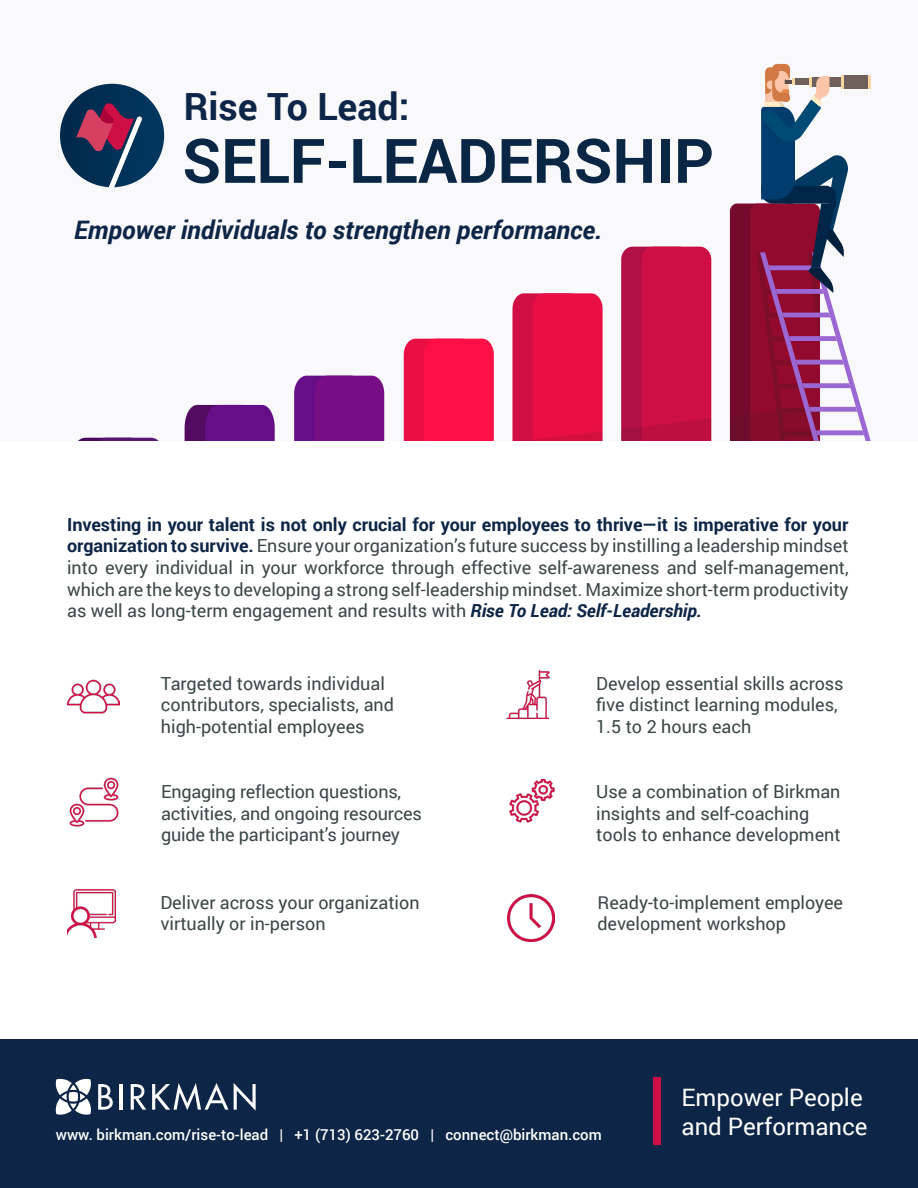
<style>
.page{position:relative;width:918px;height:1188px;background:#fff}
.page>*{position:absolute;margin:0;border:0;box-sizing:border-box;transform-origin:0 0}
.t1{font:700 61.5px "Roboto";color:#0a2645}
.t2{font:700 37.5px "Roboto";color:#0d2546}
.t3{font:italic 700 25.5px "Roboto";color:#0d2546}
.t4{font:24px "Roboto";color:#fff}
.t5{font:18px/21.6px "Roboto";color:#3c4647}
.Body_Paragraphs{font:500 15px "Roboto";color:#fff}
.s1{font-weight:700;color:#0d2546}
.s2{font-weight:700;font-style:italic;color:#0d2546}
</style>
<div class="page">
<div style="left:0;top:0;width:918px;height:440px;background:#f9f9fb"></div>
<svg style="left:404px;top:339px;width:90px;height:101px;background:#f91046"></svg>
<svg style="left:294px;top:376px;width:90px;height:64px;background:#751186"></svg>
<svg style="left:185px;top:405px;width:90px;height:35px;background:#661681"></svg>
<svg style="left:512px;top:293px;width:91px;height:147px;background:#e31348"></svg>
<svg style="left:621px;top:247px;width:90px;height:193px;background:#c61046"></svg>
<svg style="left:79px;top:438px;width:79px;height:2px"></svg>
<svg style="left:730px;top:64px;width:141px;height:376px"></svg>
<div style="left:0;top:1040px;width:918px;height:148px;background:#0d2546"></div>
<div style="left:653px;top:1078px;width:7px;height:67px;background:#ce0f45"></div>
<svg style="left:60px;top:84px;width:104px;height:103px"></svg>
<img style="left:506px;top:671px;width:44px;height:47px">
<img style="left:68px;top:890px;width:47px;height:47px">
<img style="left:507px;top:894px;width:48px;height:48px">
<img style="left:68px;top:679px;width:52px;height:35px">
<img style="left:69px;top:777px;width:50px;height:50px">
<img style="left:509px;top:779px;width:46px;height:44px">
<svg style="left:98px;top:1084px;width:15px;height:26px"></svg>
<hr style="left:120px;top:1084px;width:3px;height:26px;background:#fff">
<svg style="left:131px;top:1084px;width:15px;height:26px"></svg>
<svg style="left:152px;top:1083px;width:104px;height:28px"></svg>
<svg style="left:56px;top:1079px;width:35px;height:36px"></svg>
<p class="t2" style="left:184px;top:81px;width:227px">Rise To Lead:</p>
<p class="t1" style="left:182px;top:118px;width:533px">SELF-LEADERSHIP</p>
<p class="t3" style="left:74px;top:212px;width:530px">Empower individuals to strengthen performance.</p>
<p class="t5" style="left:67px;top:513px;width:783px;text-align:justify"><span class="s1">Investing in your talent is not only crucial for your employees to thrive—it is imperative for your organization to survive.</span> Ensure your organization’s future success by instilling a leadership mindset into every individual in your workforce through effective self-awareness and self-management, which are the keys to developing a strong self-leadership mindset. Maximize short-term productivity as well as long-term engagement and results with <span class="s2">Rise To Lead: Self-Leadership.</span></p>
<p class="t5" style="left:161px;top:672px;width:235px">Targeted towards individual contributors, specialists, and high-potential employees</p>
<p class="t5" style="left:161px;top:780px;width:262px">Engaging reflection questions, activities, and ongoing resources guide the participant’s journey</p>
<p class="t5" style="left:160px;top:891px;width:261px">Deliver across your organization virtually or in-person</p>
<p class="t5" style="left:596px;top:672px;width:249px">Develop essential skills across five distinct learning modules,<br>1.5 to 2 hours each</p>
<p class="t5" style="left:596px;top:780px;width:246px">Use a combination of Birkman insights and self-coaching tools to enhance development</p>
<p class="t5" style="left:597px;top:891px;width:247px">Ready-to-implement employee development workshop</p>
<p class="Body_Paragraphs" style="left:56px;top:1124px;width:547px">www. birkman.com/rise-to-lead | +1 (713) 623-2760 | connect@birkman.com</p>
<p class="t4" style="left:681px;top:1081px;width:183px">Empower People</p>
<p class="t4" style="left:681px;top:1109px;width:188px">and Performance</p>
</div>
